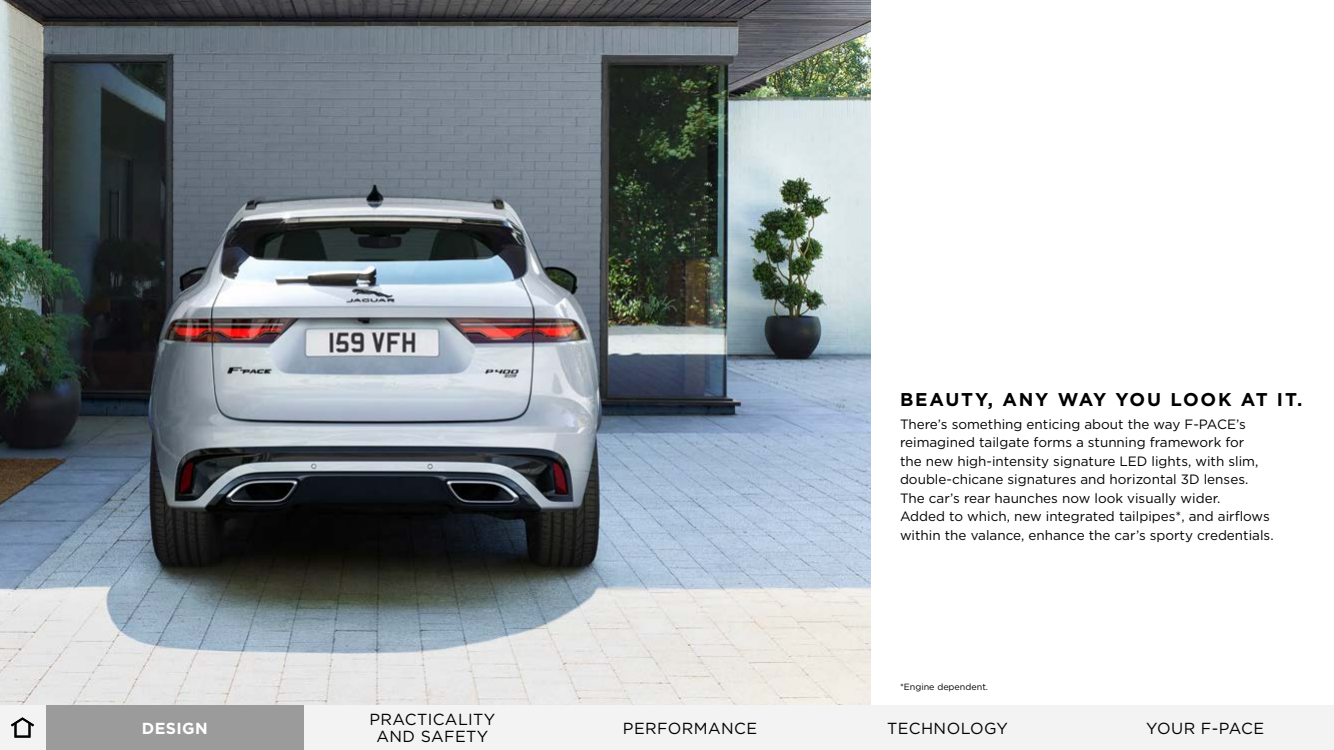
<style>
.page{position:relative;width:1334px;height:750px;background:#fff}
.page>*{position:absolute;margin:0;border:0;box-sizing:border-box;transform-origin:0 0}
.t1{font:700 18.5px "Gotham";letter-spacing:.1em;color:#000}
.t2{font:16px/17px "Gotham";letter-spacing:.025em;color:#000;text-align:center}
.t3{font:16px "Gotham";letter-spacing:.005em;color:#000}
.t4{font:700 16px "Gotham";letter-spacing:.025em;color:#fff}
.t5{font:13.5px/18.5px "Gotham";color:#000}
.t6{font:9px "Gotham";color:#000}
</style>
<div class="page">
<img style="left:0;top:0;width:870px;height:705px">
<div style="left:0;top:705px;width:1334px;height:45px;background:#f3f3f3"></div>
<div style="left:46px;top:705px;width:258px;height:45px;background:#9b9b9b"></div>
<svg style="left:11px;top:717px;width:23px;height:21px"></svg>
<h1 class="t1" style="left:900px;top:387px;width:404px">BEAUTY, ANY WAY YOU LOOK AT IT.</h1>
<p class="t5" style="left:900px;top:415px;width:375px">There’s something enticing about the way F-PACE’s reimagined tailgate forms a stunning framework for<br>the new high-intensity signature LED lights, with slim, double‑chicane signatures and horizontal 3D lenses.<br>The car’s rear haunches now look visually wider.<br>Added to which, new integrated tailpipes*, and airflows within the valance, enhance the car’s sporty credentials.</p>
<p class="t6" style="left:900px;top:681px;width:90px">*Engine dependent.</p>
<p class="t2" style="left:369px;top:711px;width:128px">PRACTICALITY<br>AND SAFETY</p>
<p class="t4" style="left:142px;top:718px;width:68px">DESIGN</p>
<p class="t2" style="left:623px;top:719px;width:136px">PERFORMANCE</p>
<p class="t2" style="left:887px;top:719px;width:123px">TECHNOLOGY</p>
<p class="t3" style="left:1146px;top:718px;width:119px">YOUR F-PACE</p>
</div>
